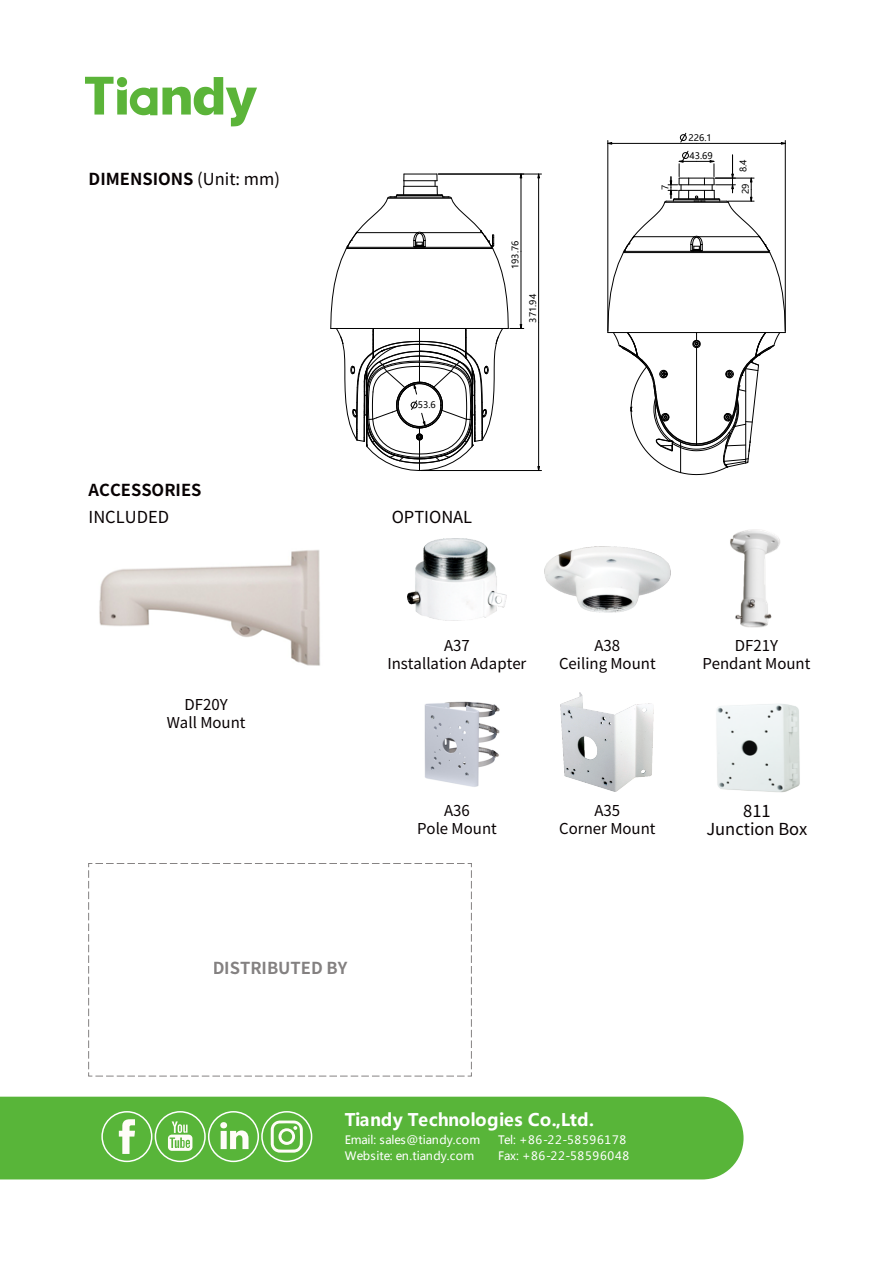
<style>
.page{position:relative;width:893px;height:1263px;background:#fff}
.page>*{position:absolute;margin:0;border:0;box-sizing:border-box;transform-origin:0 0}
.t1{font:700 17.25px "Microsoft Ya Hei";letter-spacing:.005em;color:#fff}
.t2{font:700 16.5px "Source Han Sans CN";color:#070102}
.t3{font:16.5px/18px "Source Han Sans CN";color:#070102;text-align:center}
.t4{font:15px/18px "Source Han Sans CN";color:#070102;text-align:center}
.t5{font:11.55px/15.8px "Microsoft Ya Hei";letter-spacing:.015em;color:#fff}
.t6{font:11.55px/16px "Microsoft Ya Hei";letter-spacing:.065em;color:#fff}
.t7{font:9px "Microsoft Ya Hei UI";color:#000}
.s1{font-weight:400}
</style>
<div class="page">
<div style="left:0;top:1097px;width:743px;height:82px;background:#58b539"></div>
<div style="left:101px;top:1111px;width:51px;height:51px;border:2px solid #fff;border-radius:50%"></div>
<svg style="left:119px;top:1119px;width:16px;height:35px"></svg>
<div style="left:155px;top:1111px;width:51px;height:51px;border:2px solid #fff;border-radius:50%"></div>
<svg style="left:168px;top:1121px;width:24px;height:30px"></svg>
<div style="left:208px;top:1111px;width:51px;height:51px;border:2px solid #fff;border-radius:50%"></div>
<svg style="left:220px;top:1122px;width:28px;height:27px"></svg>
<div style="left:261px;top:1111px;width:51px;height:51px;border:2px solid #fff;border-radius:50%"></div>
<svg style="left:271px;top:1120px;width:32px;height:33px"></svg>
<svg style="left:88px;top:863px;width:384px;height:214px"></svg>
<svg style="left:85px;top:77px;width:172px;height:49px"></svg>
<img style="left:561px;top:693px;width:93px;height:99px">
<img style="left:424px;top:701px;width:76px;height:86px">
<img style="left:407px;top:539px;width:99px;height:82px">
<img style="left:544px;top:547px;width:126px;height:66px">
<img style="left:99px;top:550px;width:221px;height:116px">
<img style="left:730px;top:529px;width:50px;height:99px">
<img style="left:716px;top:704px;width:84px;height:89px">
<hr style="left:438px;top:174px;width:103px;height:1px;background:#000">
<hr style="left:421px;top:470px;width:120px;height:1px;background:#000">
<hr style="left:538px;top:174px;width:1px;height:148px;background:#000">
<hr style="left:538px;top:322px;width:1px;height:148px;background:#000">
<svg style="left:330px;top:174px;width:194px;height:297px"></svg>
<svg style="left:680px;top:133px;width:7px;height:10px"></svg>
<hr style="left:607px;top:140px;width:1px;height:191px;background:#000">
<hr style="left:785px;top:140px;width:1px;height:191px;background:#000">
<hr style="left:608px;top:143px;width:88px;height:1px;background:#000">
<hr style="left:696px;top:143px;width:89px;height:1px;background:#000">
<svg style="left:607px;top:151px;width:179px;height:324px"></svg>
<p class="t2" style="left:89px;top:169px;width:193px">DIMENSIONS <span class="s1">(Unit: mm)</span></p>
<p class="t2" style="left:89px;top:481px;width:114px">ACCESSORIES</p>
<p class="t3" style="left:89px;top:509px;width:82px">INCLUDED</p>
<p class="t4" style="left:167px;top:696px;width:80px">DF20Y<br>Wall Mount</p>
<p class="t7" style="left:418px;top:399px;width:19px">53.6</p>
<p class="t7" style="left:509px;top:269px;width:30px;rotate:-90deg">193.76</p>
<p class="t7" style="left:527px;top:323px;width:30px;rotate:-90deg">371.94</p>
<p class="t3" style="left:392px;top:509px;width:82px">OPTIONAL</p>
<p class="t7" style="left:659px;top:190px;width:7px;rotate:-90deg">7</p>
<p class="t7" style="left:688px;top:132px;width:25px">226.1</p>
<p class="t7" style="left:689px;top:150px;width:25px">43.69</p>
<p class="t7" style="left:737px;top:172px;width:14px;rotate:-90deg">8.4</p>
<p class="t7" style="left:739px;top:194px;width:12px;rotate:-90deg">29</p>
<p class="t4" style="left:387px;top:637px;width:141px">A37<br>Installation Adapter</p>
<p class="t4" style="left:559px;top:637px;width:98px">A38<br>Ceiling Mount</p>
<p class="t4" style="left:702px;top:637px;width:110px">DF21Y<br>Pendant Mount</p>
<p class="t4" style="left:417px;top:802px;width:81px">A36<br>Pole Mount</p>
<p class="t4" style="left:559px;top:802px;width:98px">A35<br>Corner Mount</p>
<p class="t3" style="left:706px;top:802px;width:102px">811<br>Junction Box</p>
<p class="t2" style="left:212px;top:959px;width:136px">DISTRIBUTED BY</p>
<p class="t1" style="left:345px;top:1108px;width:251px">Tiandy Technologies Co.,Ltd.</p>
<p class="t5" style="left:345px;top:1131px;width:137px">Email: sales@tiandy.com<br>Website: en.tiandy.com</p>
<p class="t6" style="left:498px;top:1131px;width:133px">Tel: +86-22-58596178<br>Fax: +86-22-58596048</p>
</div>
